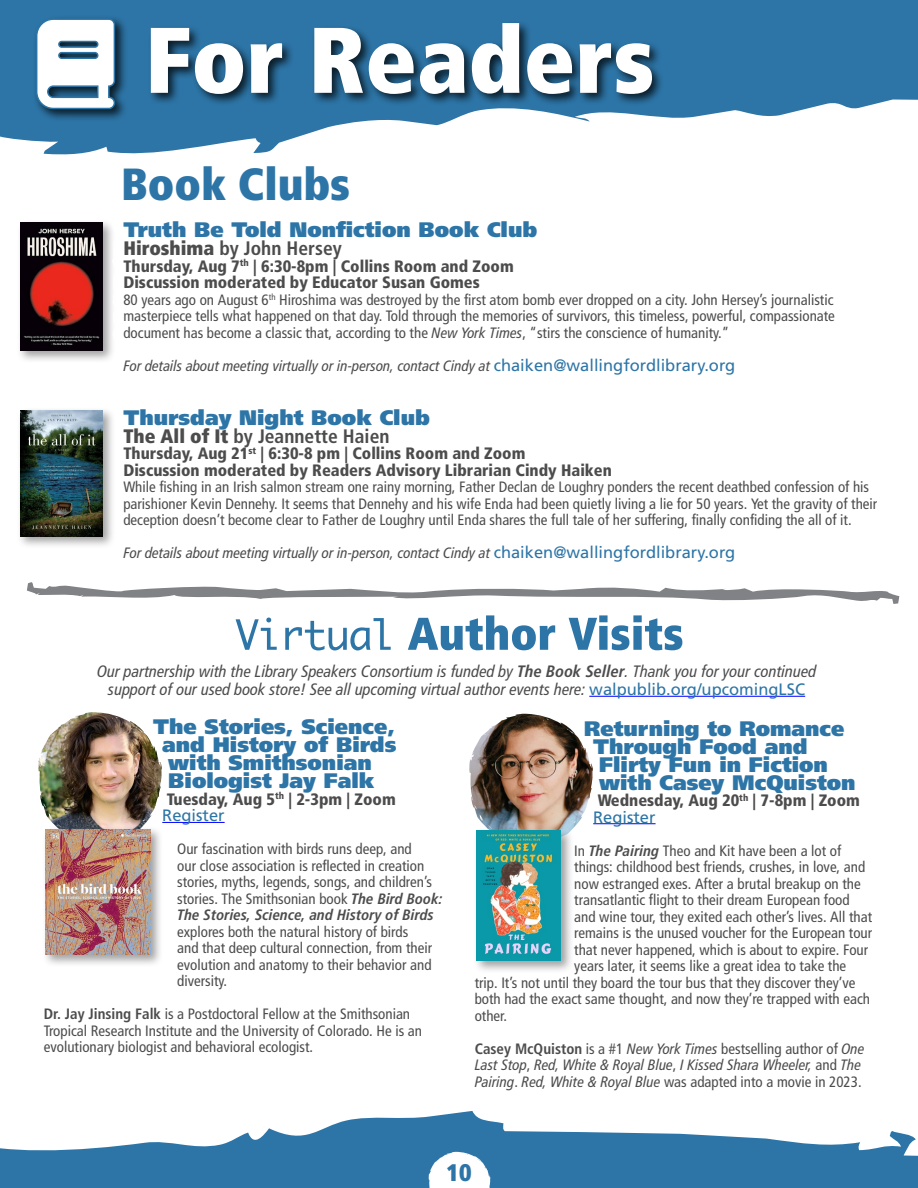
<style>
.page{position:relative;width:918px;height:1188px;background:#fff}
.page>*{position:absolute;margin:0;border:0;box-sizing:border-box;transform-origin:0 0}
.t1{font:93px "Frutiger LT 87 X Blk Cn";color:#fff}
.t2{font:45px "Frutiger LT 87 X Blk Cn";color:#2d75a7}
.t3{font:24px "Frutiger LT 87 X Blk Cn";color:#2d75a7}
.t4{font:21px/18px "Frutiger LT 95 Ult Blk";color:#2d75a7;text-align:center}
.t5{font:19.5px "Frutiger LT 67 Bd Cn";color:#4c4c4c}
.t6{font:16.5px/16.5px "Frutiger LT 77 Blk Cn";color:#4c4c4c}
.t7{font:16.5px/18px "Frutiger LT 58 Cn It";color:#4c4c4c;text-align:center}
.t8{font:16.5px "Frutiger LT 55 Rm";color:#2d75a7}
.t9{font:15px/16.5px "Frutiger LT 57 Cn";color:#4c4c4c}
.t10{font:15px "Frutiger LT 58 Cn It";color:#4c4c4c}
.t11{font:15px "Frutiger LT 68 Bd Cn It";color:#4c4c4c}
.s1{font-family:"Frutiger LT 87 X Blk Cn"}
.s2{font-family:"Frutiger LT 58 Cn It"}
.s3{font-family:"Frutiger LT 55 Rm";font-size:16.5px;color:#2d75a7}
.s4{font-family:"Frutiger LT 68 Bd Cn It"}
.s5{font-family:"Frutiger LT 55 Rm";color:#2d75a7}
.s6{font-family:"Frutiger LT 67 Bd Cn"}
.s7{font-family:"Frutiger LT 57 Cn"}
</style>
<div class="page">
<svg style="left:0;top:1111px;width:684px;height:77px;fill:#2d75a7"></svg>
<img style="left:684px;top:1131px;width:234px;height:57px">
<svg style="left:0;top:0;width:918px;height:155px;fill:#2d75a7"></svg>
<div style="left:148px;top:20px;width:516px;height:87px;background:#000;opacity:.75"></div>
<div style="left:17px;top:219px;width:99px;height:144px;background:#828282;opacity:.75"></div>
<img style="left:20px;top:222px;width:83px;height:128px">
<div style="left:32px;top:15px;width:96px;height:107px;background:#000;opacity:.75"></div>
<svg style="left:35px;top:18px;width:81px;height:92px"></svg>
<svg style="left:429px;top:1152px;width:62px;height:36px"></svg>
<svg style="left:27px;top:582px;width:872px;height:22px"></svg>
<div style="left:112px;top:210px;width:777px;height:363px;background:#fff"></div>
<hr style="left:162px;top:822px;width:63px;height:1px;background:#00f">
<img style="left:38px;top:712px;width:125px;height:114px">
<div style="left:42px;top:826px;width:122px;height:142px;background:#828282;opacity:.75"></div>
<img style="left:45px;top:829px;width:106px;height:126px">
<div style="left:17px;top:407px;width:99px;height:142px;background:#828282;opacity:.75"></div>
<img style="left:20px;top:410px;width:83px;height:126px">
<hr style="left:589px;top:696px;width:216px;height:1px;background:#00f">
<svg style="left:236px;top:615px;width:446px;height:35px"></svg>
<hr style="left:593px;top:823px;width:63px;height:1px;background:#00f">
<img style="left:469px;top:714px;width:125px;height:113px">
<div style="left:473px;top:827px;width:101px;height:147px;background:#828282;opacity:.75"></div>
<img style="left:476px;top:831px;width:85px;height:130px">
<h1 class="t1" style="left:145px;top:4px;width:511px">For Readers</h1>
<h2 class="t2" style="left:121px;top:157px;width:231px">Book Clubs</h2>
<h3 class="t4" style="left:123px;top:221px;width:415px">Truth Be Told Nonfiction Book Club</h3>
<h3 class="t5" style="left:123px;top:237px;width:220px"><span class="s1">Hiroshima</span> by John Hersey</h3>
<p class="t6" style="left:123px;top:258px;width:392px">Thursday, Aug 7<sup>th</sup> | 6:30-8pm | Collins Room and Zoom<br>Discussion moderated by Educator Susan Gomes</p>
<p class="t9" style="left:123px;top:292px;width:713px;text-align:justify">80 years ago on August 6<sup>th</sup> Hiroshima was destroyed by the first atom bomb ever dropped on a city. John Hersey’s journalistic masterpiece tells what happened on that day. Told through the memories of survivors, this timeless, powerful, compassionate document has become a classic that, according to the <span class="s2">New York Times</span>, “stirs the conscience of humanity.”</p>
<p class="t10" style="left:123px;top:357px;width:613px">For details about meeting virtually or in-person, contact Cindy at <span class="s3">chaiken@wallingfordlibrary.org</span></p>
<h3 class="t4" style="left:123px;top:408px;width:308px">Thursday Night Book Club</h3>
<h3 class="t5" style="left:123px;top:425px;width:268px"><span class="s1">The All of It</span> by Jeannette Haien</h3>
<p class="t6" style="left:123px;top:445px;width:490px">Thursday, Aug 21<sup>st</sup> | 6:30-8 pm | Collins Room and Zoom<br>Discussion moderated by Readers Advisory Librarian Cindy Haiken</p>
<p class="t9" style="left:123px;top:479px;width:755px">While fishing in an Irish salmon stream one rainy morning, Father Declan de Loughry ponders the recent deathbed confession of his parishioner Kevin Dennehy. It seems that Dennehy and his wife Enda had been quietly living a lie for 50 years. Yet the gravity of their deception doesn’t become clear to Father de Loughry until Enda shares the full tale of her suffering, finally confiding the all of it.</p>
<p class="t10" style="left:123px;top:544px;width:613px">For details about meeting virtually or in-person, contact Cindy at <span class="s3">chaiken@wallingfordlibrary.org</span></p>
<p class="t7" style="left:97px;top:662px;width:721px">Our partnership with the Library Speakers Consortium is funded by <span class="s4">The Book Seller</span>. Thank you for your continued support of our used book store! See all upcoming virtual author events here: <span class="s5">walpublib.org/upcomingLSC</span></p>
<h3 class="t4" style="left:593px;top:719px;width:264px;text-align:left;text-indent:-9px">Returning to Romance<br>Through Food and<br>Flirty Fun in Fiction with Casey McQuiston</h3>
<p class="t6" style="left:598px;top:792px;width:264px">Wednesday, Aug 20<sup>th</sup> | 7-8pm | Zoom</p>
<p class="t8" style="left:593px;top:807px;width:64px">Register</p>
<p class="t9" style="left:574px;top:842px;width:268px">In <span class="s4">The Pairing</span> Theo and Kit have been a lot of</p>
<p class="t9" style="left:574px;top:859px;width:292px">things: childhood best friends, crushes, in love, and</p>
<p class="t9" style="left:574px;top:875px;width:288px">now estranged exes. After a brutal breakup on the</p>
<p class="t9" style="left:574px;top:892px;width:277px">transatlantic flight to their dream European food</p>
<p class="t9" style="left:574px;top:908px;width:299px">and wine tour, they exited each other’s lives. All that</p>
<p class="t9" style="left:574px;top:925px;width:299px">remains is the unused voucher for the European tour</p>
<p class="t9" style="left:574px;top:941px;width:296px">that never happened, which is about to expire. Four</p>
<p class="t9" style="left:574px;top:958px;width:273px">years later, it seems like a great idea to take the</p>
<p class="t9" style="left:475px;top:974px;width:382px">trip. It’s not until they board the tour bus that they discover they’ve</p>
<p class="t9" style="left:475px;top:991px;width:397px">both had the exact same thought, and now they’re trapped with each</p>
<p class="t9" style="left:475px;top:1007px;width:34px">other.</p>
<p class="t9" style="left:475px;top:1040px;width:391px"><span class="s6">Casey McQuiston</span> is a #1 <span class="s2">New York Times</span> bestselling author of <span class="s2">One</span></p>
<p class="t10" style="left:475px;top:1056px;width:388px">Last Stop<span class="s7">,</span> Red, White &amp; Royal Blue<span class="s7">,</span> I Kissed Shara Wheeler, <span class="s7">and</span> The</p>
<p class="t9" style="left:475px;top:1073px;width:388px"><span class="s2">Pairing</span>. <span class="s2">Red, White &amp; Royal Blue</span> was adapted into a movie in 2023.</p>
<h3 class="t4" style="left:153px;top:718px;width:245px">The Stories, Science, and History of Birds with Smithsonian<br>Biologist Jay Falk</h3>
<p class="t6" style="left:167px;top:791px;width:230px">Tuesday, Aug 5<sup>th</sup> | 2-3pm | Zoom</p>
<p class="t8" style="left:162px;top:806px;width:64px">Register</p>
<p class="t9" style="left:177px;top:841px;width:267px">Our fascination with birds runs deep, and<br>our close association is reflected in creation stories, myths, legends, songs, and children’s stories. The Smithsonian book <span class="s4">The Bird Book:</span></p>
<p class="t11" style="left:177px;top:906px;width:258px">The Stories, Science, and History of Birds</p>
<p class="t9" style="left:177px;top:923px;width:256px">explores both the natural history of birds and that deep cultural connection, from their evolution and anatomy to their behavior and diversity.</p>
<p class="t9" style="left:44px;top:1006px;width:380px"><span class="s6">Dr. Jay Jinsing Falk</span> is a Postdoctoral Fellow at the Smithsonian<br>Tropical Research Institute and the University of Colorado. He is an evolutionary biologist and behavioral ecologist.</p>
<h3 class="t3" style="left:447px;top:1158px;width:26px">10</h3>
</div>
